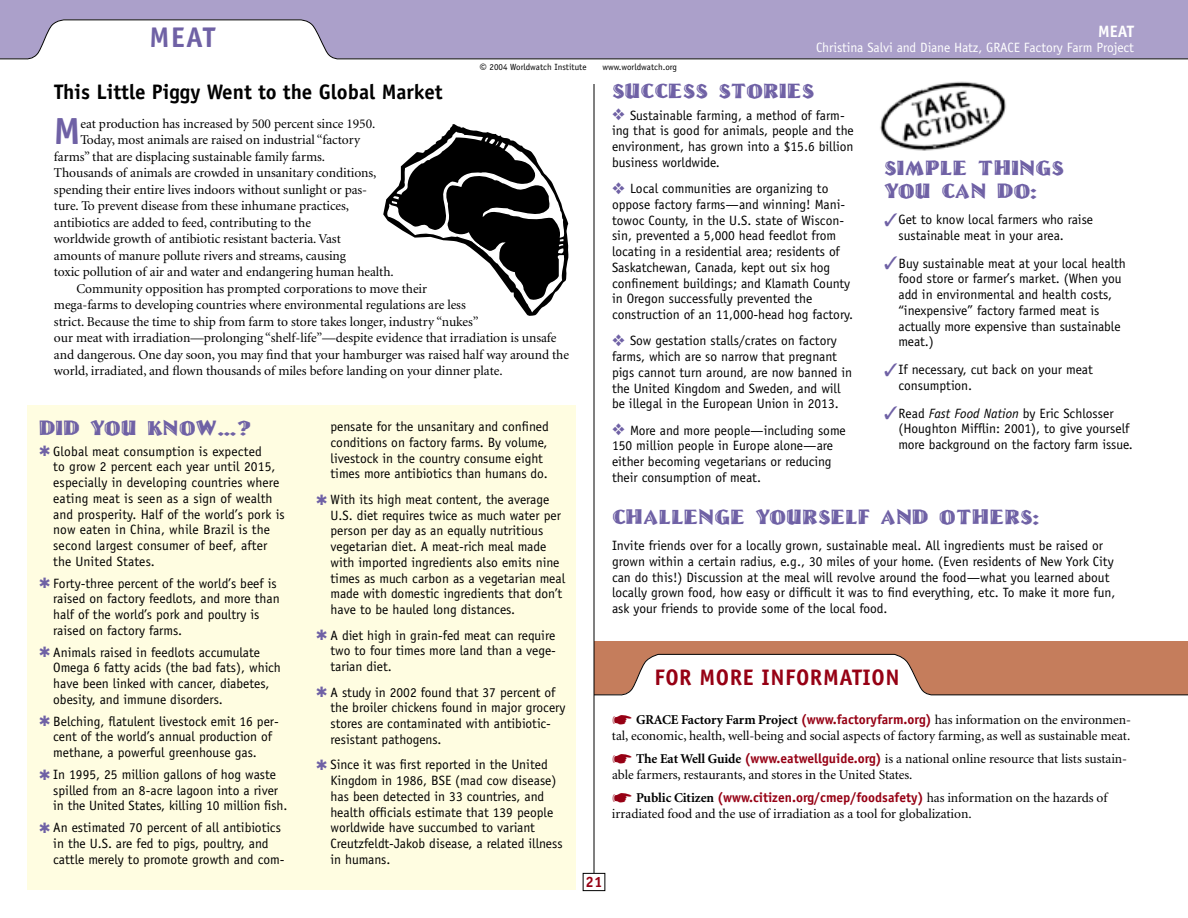
<style>
.page{position:relative;width:1188px;height:918px;background:#fff}
.page>*{position:absolute;margin:0;border:0;box-sizing:border-box;transform-origin:0 0}
.t1{font:700 37.8px "Officina Sans";color:#6f61a5}
.t2{font:700 28.5px "Officina Sans";color:#6f61a5}
.t3{font:700 22.5px "Officina Sans";letter-spacing:.025em;color:#960014}
.t4{font:21px/22.5px "Lino Letter Cut";color:#6f61a5}
.t5{font:700 21px "Officina Sans";color:#000}
.t6{font:700 16.5px "Officina Sans";color:#fff}
.t7{font:700 15px "Officina Sans";color:#960014}
.t8{font:13.5px/15.8px "Officina Sans";color:#000}
.t9{font:13.5px/16.5px "Minion";letter-spacing:-.005em;color:#000}
.t10{font:700 13.5px "Officina Sans";color:#960014}
.t11{font:13.5px "Officina Sans";letter-spacing:-.005em;color:#fff}
.t12{font:9px "Officina Sans";color:#000}
.s1{font-size:13.5px}
.s2{color:#6f61a5}
.s3{font-style:italic}
.s4{color:#960014}
.s5{font-weight:700}
.s6{font-family:"Officina Sans";font-weight:700;color:#960014}
.s7{font-family:"Minion";color:#000}
.s8{font-family:"Minion";font-weight:400;color:#000}
</style>
<div class="page">
<div style="left:594px;top:641px;width:594px;height:59px;background:#c57d5c"></div>
<div style="left:27px;top:405px;width:549px;height:484px;background:#fffde1"></div>
<div style="left:0;top:0;width:1188px;height:58px;background:#aba0ca"></div>
<svg style="left:0;top:19px;width:1188px;height:41px"></svg>
<div style="left:54px;top:26px;width:257px;height:38px;background:#fff"></div>
<svg style="left:593px;top:654px;width:595px;height:51px"></svg>
<div style="left:650px;top:668px;width:254px;height:35px;background:#fff"></div>
<hr style="left:594px;top:84px;width:1px;height:795px;background:#000">
<svg style="left:383px;top:124px;width:185px;height:192px"></svg>
<img style="left:880px;top:81px;width:126px;height:70px">
<div style="left:583px;top:873px;width:22px;height:18px;background:#fff"></div>
<div style="left:583px;top:873px;width:22px;height:18px;border:1px solid #000"></div>
<h2 class="t2" style="left:150px;top:19px;width:68px">MEAT</h2>
<p class="t12" style="left:479px;top:61px;width:109px"><span class="s1">©</span> 2004 Worldwatch Institute</p>
<p class="t12" style="left:602px;top:61px;width:76px">www.worldwatch.org</p>
<p class="t6" style="left:1098px;top:22px;width:37px">MEAT</p>
<p class="t11" style="left:816px;top:40px;width:319px">Christina Salvi and Diane Hatz, GRACE Factory Farm Project</p>
<h3 class="t5" style="left:54px;top:79px;width:390px">This Little Piggy Went to the Global Market</h3>
<h1 class="t1" style="left:54px;top:108px;width:28px">M</h1>
<p class="t9" style="left:80px;top:116px;width:296px">eat production has increased by 500 percent since 1950.</p>
<p class="t9" style="left:80px;top:132px;width:281px">Today, most animals are raised on industrial “factory</p>
<p class="t9" style="left:54px;top:149px;width:273px">farms” that are displacing sustainable family farms.</p>
<p class="t9" style="left:54px;top:165px;width:324px">Thousands of animals are crowded in unsanitary conditions,</p>
<p class="t9" style="left:54px;top:182px;width:315px">spending their entire lives indoors without sunlight or pas-</p>
<p class="t9" style="left:54px;top:198px;width:297px">ture. To prevent disease from these inhumane practices,</p>
<p class="t9" style="left:54px;top:215px;width:259px">antibiotics are added to feed, contributing to the</p>
<p class="t9" style="left:54px;top:231px;width:288px">worldwide growth of antibiotic resistant bacteria. Vast</p>
<p class="t9" style="left:54px;top:248px;width:294px">amounts of manure pollute rivers and streams, causing</p>
<p class="t9" style="left:54px;top:264px;width:341px">toxic pollution of air and water and endangering human health.</p>
<p class="t9" style="left:76px;top:281px;width:352px">Community opposition has prompted corporations to move their</p>
<p class="t9" style="left:54px;top:297px;width:413px">mega-farms to developing countries where environmental regulations are less</p>
<p class="t9" style="left:54px;top:314px;width:426px">strict. Because the time to ship from farm to store takes longer, industry “nukes”</p>
<p class="t9" style="left:54px;top:330px;width:504px">our meat with irradiation—prolonging “shelf-life”—despite evidence that irradiation is unsafe</p>
<p class="t9" style="left:54px;top:347px;width:517px">and dangerous. One day soon, you may find that your hamburger was raised half way around the</p>
<p class="t9" style="left:54px;top:363px;width:450px">world, irradiated, and flown thousands of miles before landing on your dinner plate.</p>
<h3 class="t4" style="left:39px;top:416px;width:215px">DID YOU KNOW…?</h3>
<p class="t8" style="left:53px;top:443px;width:233px;text-indent:-14px"><span class="s2">✱</span> Global meat consumption is expected<br>to grow 2 percent each year until 2015, especially in developing countries where eating meat is seen as a sign of wealth and prosperity. Half of the world’s pork is now eaten in China, while Brazil is the second largest consumer of beef, after the United States.</p>
<p class="t8" style="left:53px;top:575px;width:228px;text-indent:-14px"><span class="s2">✱</span> Forty-three percent of the world’s beef is raised on factory feedlots, and more than half of the world’s pork and poultry is raised on factory farms.</p>
<p class="t8" style="left:53px;top:644px;width:229px;text-indent:-14px"><span class="s2">✱</span> Animals raised in feedlots accumulate Omega 6 fatty acids (the bad fats), which have been linked with cancer, diabetes, obesity, and immune disorders.</p>
<p class="t8" style="left:39px;top:713px;width:241px;text-align:center"><span class="s2">✱</span> Belching, flatulent livestock emit 16 per&shy;cent of the world’s annual production of methane, a powerful greenhouse gas.</p>
<p class="t8" style="left:53px;top:767px;width:236px;text-indent:-14px"><span class="s2">✱</span> In 1995, 25 million gallons of hog waste spilled from an 8-acre lagoon into a river in the United States, killing 10 million fish.</p>
<p class="t8" style="left:53px;top:820px;width:233px;text-indent:-14px"><span class="s2">✱</span> An estimated 70 percent of all antibiotics in the U.S. are fed to pigs, poultry, and cattle merely to promote growth and com-</p>
<p class="t8" style="left:331px;top:419px;width:220px">pensate for the unsanitary and confined conditions on factory farms. By volume, livestock in the country consume eight times more antibiotics than humans do.</p>
<p class="t8" style="left:331px;top:491px;width:236px;text-indent:-14px"><span class="s2">✱</span> With its high meat content, the average U.S. diet requires twice as much water per person per day as an equally nutritious vegetarian diet. A meat-rich meal made with imported ingredients also emits nine times as much carbon as a vegetarian meal made with domestic ingredients that don’t have to be hauled long distances.</p>
<p class="t8" style="left:331px;top:627px;width:227px;text-align:justify;text-indent:-14px"><span class="s2">✱</span> A diet high in grain-fed meat can require two to four times more land than a vege&shy;tarian diet.</p>
<p class="t8" style="left:331px;top:684px;width:236px;text-indent:-14px"><span class="s2">✱</span> A study in 2002 found that 37 percent of the broiler chickens found in major grocery stores are contaminated with antibiotic&shy;resistant pathogens.</p>
<p class="t8" style="left:331px;top:757px;width:234px;text-indent:-14px"><span class="s2">✱</span> Since it was first reported in the United Kingdom in 1986, BSE (mad cow disease) has been detected in 33 countries, and health officials estimate that 139 people worldwide have succumbed to variant Creutzfeldt-Jakob disease, a related illness in humans.</p>
<h3 class="t4" style="left:612px;top:79px;width:204px">SUCCESS STORIES</h3>
<p class="t8" style="left:612px;top:107px;width:243px"><span class="s2">❖</span> Sustainable farming, a method of farm&shy;ing that is good for animals, people and the environment, has grown into a $15.6 billion business worldwide.</p>
<p class="t8" style="left:612px;top:181px;width:243px"><span class="s2">❖</span> Local communities are organizing to oppose factory farms—and winning! Mani&shy;towoc County, in the U.S. state of Wiscon&shy;sin, prevented a 5,000 head feedlot from locating in a residential area; residents of Saskatchewan, Canada, kept out six hog confinement buildings; and Klamath County in Oregon successfully prevented the construction of an 11,000-head hog factory.</p>
<p class="t8" style="left:612px;top:333px;width:242px"><span class="s2">❖</span> Sow gestation stalls/crates on factory farms, which are so narrow that pregnant pigs cannot turn around, are now banned in the United Kingdom and Sweden, and will be illegal in the European Union in 2013.</p>
<p class="t8" style="left:612px;top:422px;width:235px"><span class="s2">❖</span> More and more people—including some 150 million people in Europe alone—are either becoming vegetarians or reducing their consumption of meat.</p>
<h3 class="t4" style="left:884px;top:156px;width:181px">SIMPLE THINGS<br>YOU CAN DO:</h3>
<p class="t8" style="left:898px;top:212px;width:196px;text-indent:-14px"><span class="s2">✓</span>Get to know local farmers who raise sustainable meat in your area.</p>
<p class="t8" style="left:898px;top:255px;width:229px;text-indent:-14px"><span class="s2">✓</span>Buy sustainable meat at your local health food store or farmer’s market. (When you add in environmental and health costs, “inexpensive” factory farmed meat is actually more expensive than sustainable meat.)</p>
<p class="t8" style="left:898px;top:362px;width:196px;text-indent:-14px"><span class="s2">✓</span>If necessary, cut back on your meat consumption.</p>
<p class="t8" style="left:898px;top:405px;width:236px;text-indent:-14px"><span class="s2">✓</span>Read <span class="s3">Fast Food Nation</span> by Eric Schlosser (Houghton Mifflin: 2001), to give yourself more background on the factory farm issue.</p>
<h3 class="t4" style="left:612px;top:505px;width:430px">CHALLENGE YOURSELF AND OTHERS:</h3>
<p class="t8" style="left:612px;top:538px;width:505px">Invite friends over for a locally grown, sustainable meal. All ingredients must be raised or grown within a certain radius, e.g., 30 miles of your home. (Even residents of New York City can do this!) Discussion at the meal will revolve around the food—what you learned about locally grown food, how easy or difficult it was to find everything, etc. To make it more fun, ask your friends to provide some of the local food.</p>
<h3 class="t3" style="left:654px;top:663px;width:247px">FOR MORE INFORMATION</h3>
<p class="t9" style="left:612px;top:712px;width:521px"><span class="s4">☛</span> <span class="s5">GRACE Factory Farm Project</span> <span class="s6">(www.factoryfarm.org)</span> has information on the environmen&shy;tal, economic, health, well-being and social aspects of factory farming, as well as sustainable meat.</p>
<p class="t9" style="left:612px;top:751px;width:517px"><span class="s4">☛</span> <span class="s5">The Eat Well Guide</span> <span class="s6">(www.eatwellguide.org)</span> is a national online resource that lists sustain&shy;able farmers, restaurants, and stores in the United States.</p>
<p class="t10" style="left:612px;top:789px;width:497px">☛ <span class="s7">Public Citizen</span> (www.citizen.org/cmep/foodsafety) <span class="s8">has information on the hazards of</span></p>
<p class="t9" style="left:612px;top:806px;width:361px">irradiated food and the use of irradiation as a tool for globalization.</p>
<p class="t7" style="left:586px;top:872px;width:18px">21</p>
</div>
